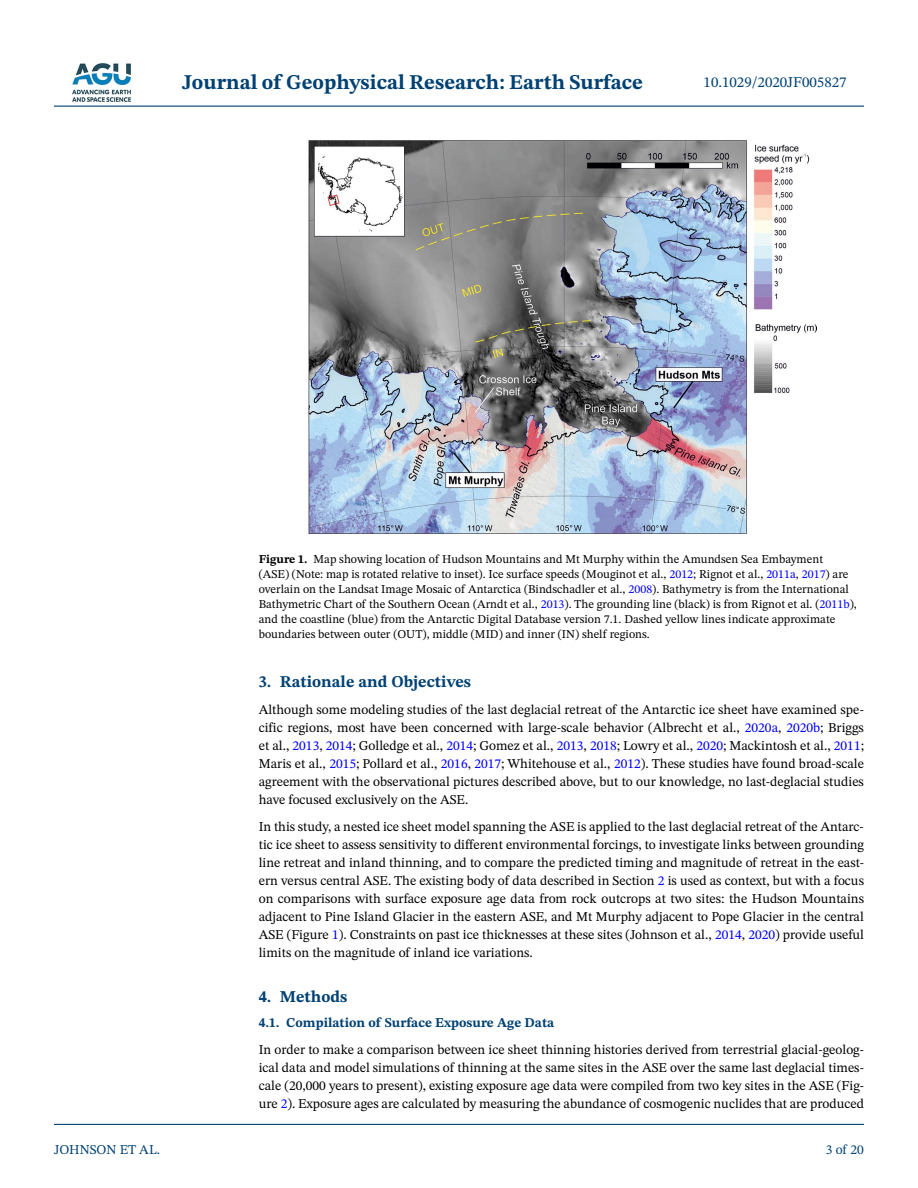
<style>
.page{position:relative;width:918px;height:1188px;background:#fff}
.page>*{position:absolute;margin:0;border:0;box-sizing:border-box;transform-origin:0 0}
.t1{font:700 21px "STIX Two Text";color:#004174}
.t2{font:700 16.5px "STIX Two Text";color:#004174}
.t3{font:15px "STIX Two Text";color:#004174}
.t4{font:13.5px/18px "STIX Two Text";color:#000;text-align:justify}
.t5{font:700 13.5px "STIX Two Text";color:#004174}
.t6{font:13.5px "STIX Two Text";color:#004174}
.t7{font:12px/15px "STIX Two Text";color:#000}
.s1{font-weight:700}
.s2{color:#00f}
</style>
<div class="page">
<hr style="left:54px;top:106px;width:810px;height:1px;background:#004174">
<hr style="left:54px;top:1124px;width:810px;height:1px;background:#004174">
<img style="left:72px;top:63px;width:59px;height:39px">
<img style="left:308px;top:140px;width:509px;height:394px">
<h1 class="t1" style="left:182px;top:67px;width:462px">Journal of Geophysical Research: Earth Surface</h1>
<p class="t3" style="left:704px;top:72px;width:145px">10.1029/2020JF005827</p>
<p class="t6" style="left:54px;top:1140px;width:108px">JOHNSON ET AL.</p>
<p class="t7" style="left:259px;top:552px;width:599px"><span class="s1">Figure 1.</span> Map showing location of Hudson Mountains and Mt Murphy within the Amundsen Sea Embayment<br>(ASE) (Note: map is rotated relative to inset). Ice surface speeds (Mouginot et al., <span class="s2">2012</span>; Rignot et al., <span class="s2">2011a</span>, <span class="s2">2017</span>) are overlain on the Landsat Image Mosaic of Antarctica (Bindschadler et al., <span class="s2">2008</span>). Bathymetry is from the International Bathymetric Chart of the Southern Ocean (Arndt et al., <span class="s2">2013</span>). The grounding line (black) is from Rignot et al. (<span class="s2">2011b</span>), and the coastline (blue) from the Antarctic Digital Database version 7.1. Dashed yellow lines indicate approximate boundaries between outer (OUT), middle (MID) and inner (IN) shelf regions.</p>
<p class="t2" style="left:259px;top:670px;width:214px">3. Rationale and Objectives</p>
<p class="t4" style="left:259px;top:700px;width:607px">Although some modeling studies of the last deglacial retreat of the Antarctic ice sheet have examined spe&shy;cific regions, most have been concerned with large-scale behavior (Albrecht et al., <span class="s2">2020a</span>, <span class="s2">2020b</span>; Briggs et al., <span class="s2">2013</span>, <span class="s2">2014</span>; Golledge et al., <span class="s2">2014</span>; Gomez et al., <span class="s2">2013</span>, <span class="s2">2018</span>; Lowry et al., <span class="s2">2020</span>; Mackintosh et al., <span class="s2">2011</span>; Maris et al., <span class="s2">2015</span>; Pollard et al., <span class="s2">2016</span>, <span class="s2">2017</span>; Whitehouse et al., <span class="s2">2012</span>). These studies have found broad-scale agreement with the observational pictures described above, but to our knowledge, no last-deglacial studies have focused exclusively on the ASE.</p>
<p class="t4" style="left:259px;top:817px;width:607px">In this study, a nested ice sheet model spanning the ASE is applied to the last deglacial retreat of the Antarc&shy;tic ice sheet to assess sensitivity to different environmental forcings, to investigate links between grounding line retreat and inland thinning, and to compare the predicted timing and magnitude of retreat in the east&shy;ern versus central ASE. The existing body of data described in Section <span class="s2">2</span> is used as context, but with a focus on comparisons with surface exposure age data from rock outcrops at two sites: the Hudson Mountains adjacent to Pine Island Glacier in the eastern ASE, and Mt Murphy adjacent to Pope Glacier in the central ASE (Figure <span class="s2">1</span>). Constraints on past ice thicknesses at these sites (Johnson et al., <span class="s2">2014</span>, <span class="s2">2020</span>) provide useful limits on the magnitude of inland ice variations.</p>
<p class="t2" style="left:259px;top:985px;width:90px">4. Methods</p>
<p class="t5" style="left:259px;top:1013px;width:297px">4.1. Compilation of Surface Exposure Age Data</p>
<p class="t4" style="left:259px;top:1041px;width:607px">In order to make a comparison between ice sheet thinning histories derived from terrestrial glacial-geolog&shy;ical data and model simulations of thinning at the same sites in the ASE over the same last deglacial times&shy;cale (20,000 years to present), existing exposure age data were compiled from two key sites in the ASE (Fig&shy;ure <span class="s2">2</span>). Exposure ages are calculated by measuring the abundance of cosmogenic nuclides that are produced</p>
<p class="t6" style="left:826px;top:1140px;width:40px">3 of 20</p>
</div>
